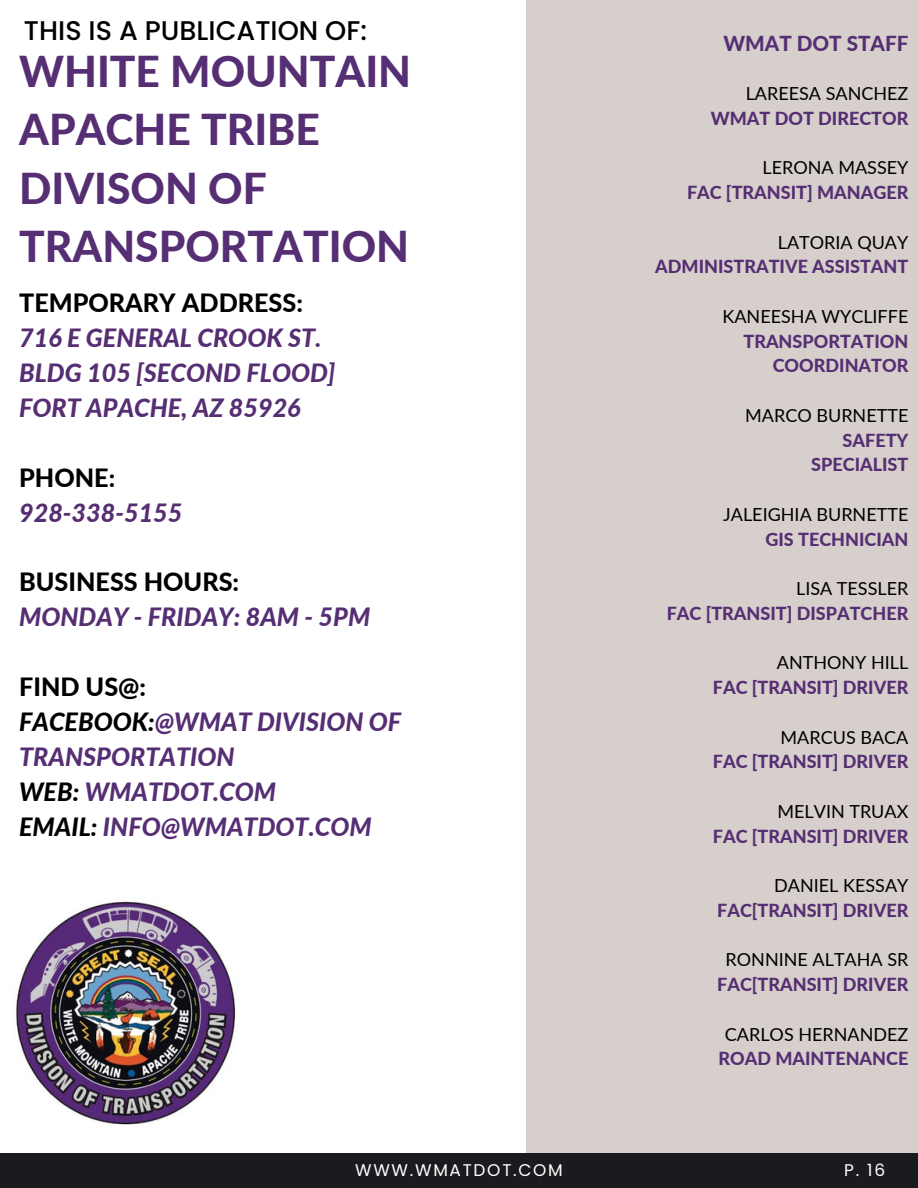
<style>
.page{position:relative;width:918px;height:1188px;background:#fff}
.page>*{position:absolute;margin:0;border:0;box-sizing:border-box;transform-origin:0 0}
.t1{font:800 42.6px/58.5px "Lato";color:#562e73}
.t2{font:500 27px "Poppins";color:#000}
.t3{font:italic 800 25.2px/34.8px "Lato";color:#562e73}
.t4{font:800 25.2px "Lato";color:#000}
.t5{font:800 20.7px "Lato";color:#562e73}
.t6{font:800 18px/24.8px "Lato";color:#562e73;text-align:right}
.t7{font:18px "Lato";color:#000}
.t8{font:16.95px "Poppins";letter-spacing:.1em;color:#fff}
.s1{font-style:normal;color:#000}
.s2{color:#000}
</style>
<div class="page">
<div style="left:527px;top:1px;width:391px;height:1187px;background:#d6cfcc"></div>
<img style="left:16px;top:901px;width:220px;height:224px">
<div style="left:0;top:1153px;width:918px;height:35px;background:#1a1b1e"></div>
<h2 class="t2" style="left:24px;top:11px;width:345px">THIS IS A PUBLICATION OF:</h2>
<h1 class="t1" style="left:19px;top:41px;width:394px">WHITE MOUNTAIN<br>APACHE TRIBE<br>DIVISON OF<br>TRANSPORTATION</h1>
<h3 class="t4" style="left:19px;top:288px;width:285px">TEMPORARY ADDRESS:</h3>
<h3 class="t3" style="left:19px;top:320px;width:318px">716 E GENERAL CROOK ST.<br>BLDG 105 [SECOND FLOOD]<br>FORT APACHE, AZ 85926</h3>
<h3 class="t4" style="left:19px;top:462px;width:98px">PHONE:</h3>
<h3 class="t3" style="left:19px;top:495px;width:165px">928-338-5155</h3>
<h3 class="t4" style="left:19px;top:567px;width:222px">BUSINESS HOURS:</h3>
<h3 class="t3" style="left:19px;top:599px;width:353px">MONDAY - FRIDAY: 8AM - 5PM</h3>
<h3 class="t3" style="left:19px;top:669px;width:384px"><span class="s1">FIND US@:<br></span><span class="s2">FACEBOOK:</span>@WMAT DIVISION OF<br>TRANSPORTATION<br><span class="s2">WEB:</span> WMATDOT.COM<br><span class="s2">EMAIL:</span> INFO@WMATDOT.COM</h3>
<p class="t5" style="left:723px;top:30px;width:186px">WMAT DOT STAFF</p>
<p class="t7" style="left:746px;top:82px;width:164px">LAREESA SANCHEZ</p>
<p class="t6" style="left:711px;top:105px;width:199px">WMAT DOT DIRECTOR</p>
<p class="t7" style="left:763px;top:157px;width:147px">LERONA MASSEY</p>
<p class="t6" style="left:687px;top:180px;width:223px">FAC [TRANSIT] MANAGER</p>
<p class="t7" style="left:778px;top:231px;width:132px">LATORIA QUAY</p>
<p class="t6" style="left:655px;top:254px;width:255px">ADMINISTRATIVE ASSISTANT</p>
<p class="t7" style="left:723px;top:305px;width:187px">KANEESHA WYCLIFFE</p>
<p class="t6" style="left:743px;top:328px;width:166px">TRANSPORTATION<br>COORDINATOR</p>
<p class="t7" style="left:745px;top:404px;width:165px">MARCO BURNETTE</p>
<p class="t6" style="left:811px;top:427px;width:99px">SAFETY<br>SPECIALIST</p>
<p class="t7" style="left:723px;top:503px;width:187px">JALEIGHIA BURNETTE</p>
<p class="t6" style="left:766px;top:526px;width:144px">GIS TECHNICIAN</p>
<p class="t7" style="left:796px;top:577px;width:114px">LISA TESSLER</p>
<p class="t6" style="left:667px;top:600px;width:243px">FAC [TRANSIT] DISPATCHER</p>
<p class="t7" style="left:777px;top:652px;width:133px">ANTHONY HILL</p>
<p class="t6" style="left:713px;top:675px;width:197px">FAC [TRANSIT] DRIVER</p>
<p class="t7" style="left:781px;top:726px;width:129px">MARCUS BACA</p>
<p class="t6" style="left:713px;top:749px;width:197px">FAC [TRANSIT] DRIVER</p>
<p class="t7" style="left:777px;top:800px;width:132px">MELVIN TRUAX</p>
<p class="t6" style="left:713px;top:823px;width:197px">FAC [TRANSIT] DRIVER</p>
<p class="t7" style="left:774px;top:874px;width:136px">DANIEL KESSAY</p>
<p class="t6" style="left:717px;top:897px;width:193px">FAC[TRANSIT] DRIVER</p>
<p class="t7" style="left:726px;top:949px;width:184px">RONNINE ALTAHA SR</p>
<p class="t6" style="left:717px;top:972px;width:193px">FAC[TRANSIT] DRIVER</p>
<p class="t7" style="left:725px;top:1023px;width:185px">CARLOS HERNANDEZ</p>
<p class="t6" style="left:719px;top:1046px;width:191px">ROAD MAINTENANCE</p>
<p class="t8" style="left:355px;top:1158px;width:209px">WWW.WMATDOT.COM</p>
<p class="t8" style="left:844px;top:1158px;width:42px">P. 16</p>
</div>
